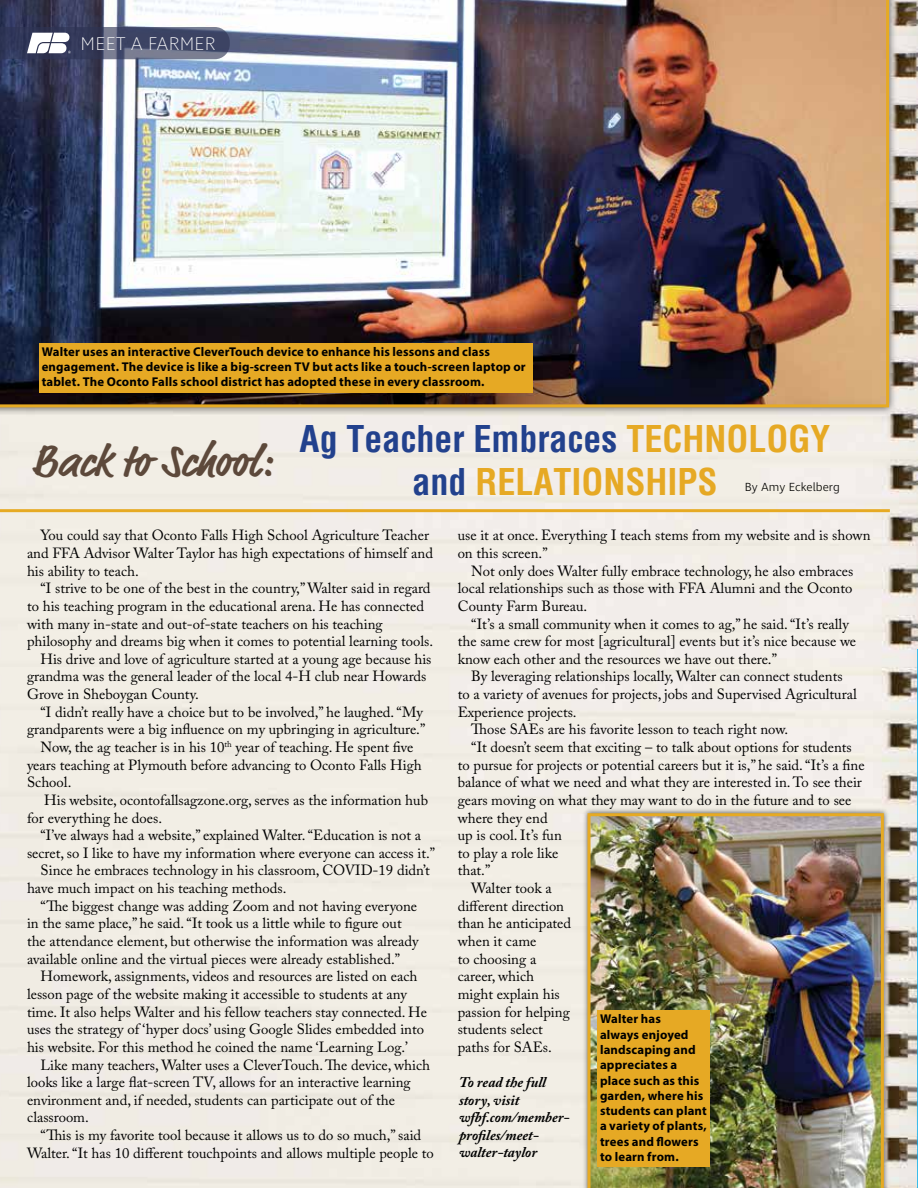
<style>
.page{position:relative;width:918px;height:1188px;background:#fff}
.page>*{position:absolute;margin:0;border:0;box-sizing:border-box;transform-origin:0 0}
.t1{font:700 45px "Market Pro";color:#5d493b}
.t2{font:700 condensed 36px/43.2px "Helvetica";color:#e6a924;text-align:center}
.t3{font:200 18.75px "Ingra";letter-spacing:.01em;color:#fff}
.t4{font:14.7px/17.7px "Adobe Caslon Pro";color:#000}
.t5{font:italic 700 14.7px/17.7px "Adobe Caslon Pro";color:#000}
.t6{font:700 12.75px/15.3px "Myriad Pro";letter-spacing:.01em;color:#000}
.t7{font:300 12px "Ingra";color:#000}
.s1{color:#22418d}
</style>
<div class="page">
<div style="left:0;top:0;width:917px;height:1188px;background:#f2eee5"></div>
<div style="left:0;top:0;width:898px;height:415px;background:#000;opacity:.6"></div>
<img style="left:0;top:0;width:889px;height:407px">
<svg style="left:917px;top:649px;width:1px;height:539px"></svg>
<svg style="left:0;top:27px;width:230px;height:32px;background:#585e78"></svg>
<hr style="left:0;top:509px;width:890px;height:3px;background:#e6aa23">
<div style="left:39px;top:343px;width:494px;height:49px;background:#e6a924"></div>
<div style="left:582px;top:807px;width:308px;height:381px;background:#000;opacity:.6"></div>
<img style="left:588px;top:813px;width:296px;height:375px">
<div style="left:597px;top:1011px;width:113px;height:156px;background:#e6a924"></div>
<p class="t3" style="left:81px;top:32px;width:137px">MEET A FARMER</p>
<p class="t6" style="left:42px;top:343px;width:486px">Walter uses an interactive CleverTouch device to enhance his lessons and class engagement. The device is like a big-screen TV but acts like a touch-screen laptop or tablet. The Oconto Falls school district has adopted these in every classroom.</p>
<h1 class="t1" style="left:32px;top:430px;width:242px">Back to School:</h1>
<h2 class="t2" style="left:300px;top:417px;width:532px"><span class="s1">Ag Teacher Embraces</span> TECHNOLOGY <span class="s1">and</span> RELATIONSHIPS</h2>
<p class="t7" style="left:745px;top:479px;width:96px">By Amy Eckelberg</p>
<p class="t4" style="left:27px;top:526px;width:407px;text-indent:13px">You could say that Oconto Falls High School Agriculture Teacher and FFA Advisor Walter Taylor has high expectations of himself and his ability to teach.</p>
<p class="t4" style="left:40px;top:579px;width:392px">“I strive to be one of the best in the country,” Walter said in regard</p>
<p class="t4" style="left:27px;top:597px;width:399px">to his teaching program in the educational arena. He has connected</p>
<p class="t4" style="left:27px;top:615px;width:357px">with many in-state and out-of-state teachers on his teaching</p>
<p class="t4" style="left:27px;top:632px;width:408px">philosophy and dreams big when it comes to potential learning tools.</p>
<p class="t4" style="left:40px;top:650px;width:393px">His drive and love of agriculture started at a young age because his</p>
<p class="t4" style="left:27px;top:668px;width:401px">grandma was the general leader of the local 4-H club near Howards</p>
<p class="t4" style="left:27px;top:685px;width:173px">Grove in Sheboygan County.</p>
<p class="t4" style="left:40px;top:703px;width:384px">“I didn’t really have a choice but to be involved,” he laughed. “My</p>
<p class="t4" style="left:27px;top:720px;width:400px">grandparents were a big influence on my upbringing in agriculture.”</p>
<p class="t4" style="left:40px;top:738px;width:375px">Now, the ag teacher is in his 10<sup>th</sup> year of teaching. He spent five</p>
<p class="t4" style="left:27px;top:756px;width:396px">years teaching at Plymouth before advancing to Oconto Falls High</p>
<p class="t4" style="left:27px;top:773px;width:46px">School.</p>
<p class="t4" style="left:44px;top:791px;width:385px">His website, ocontofallsagzone.org, serves as the information hub</p>
<p class="t4" style="left:27px;top:809px;width:137px">for everything he does.</p>
<p class="t4" style="left:40px;top:826px;width:382px">“I’ve always had a website,” explained Walter. “Education is not a</p>
<p class="t4" style="left:27px;top:844px;width:410px">secret, so I like to have my information where everyone can access it.”</p>
<p class="t4" style="left:40px;top:862px;width:391px">Since he embraces technology in his classroom, COVID-19 didn’t</p>
<p class="t4" style="left:27px;top:879px;width:261px">have much impact on his teaching methods.</p>
<p class="t4" style="left:40px;top:897px;width:378px">“The biggest change was adding Zoom and not having everyone</p>
<p class="t4" style="left:27px;top:914px;width:376px">in the same place,” he said. “It took us a little while to figure out</p>
<p class="t4" style="left:27px;top:932px;width:393px">the attendance element, but otherwise the information was already</p>
<p class="t4" style="left:27px;top:950px;width:375px">available online and the virtual pieces were already established.”</p>
<p class="t4" style="left:40px;top:967px;width:378px">Homework, assignments, videos and resources are listed on each</p>
<p class="t4" style="left:27px;top:985px;width:382px">lesson page of the website making it accessible to students at any</p>
<p class="t4" style="left:27px;top:1003px;width:402px">time. It also helps Walter and his fellow teachers stay connected. He</p>
<p class="t4" style="left:27px;top:1020px;width:399px">uses the strategy of ‘hyper docs’ using Google Slides embedded into</p>
<p class="t4" style="left:27px;top:1038px;width:383px">his website. For this method he coined the name ‘Learning Log.’</p>
<p class="t4" style="left:40px;top:1056px;width:391px">Like many teachers, Walter uses a CleverTouch. The device, which</p>
<p class="t4" style="left:27px;top:1073px;width:385px">looks like a large flat-screen TV, allows for an interactive learning</p>
<p class="t4" style="left:27px;top:1091px;width:369px">environment and, if needed, students can participate out of the</p>
<p class="t4" style="left:27px;top:1109px;width:63px">classroom.</p>
<p class="t4" style="left:40px;top:1126px;width:382px">“This is my favorite tool because it allows us to do so much,” said</p>
<p class="t4" style="left:27px;top:1144px;width:408px">Walter. “It has 10 different touchpoints and allows multiple people to</p>
<p class="t4" style="left:458px;top:526px;width:414px">use it at once. Everything I teach stems from my website and is shown on this screen.”</p>
<p class="t4" style="left:458px;top:562px;width:397px;text-align:justify;text-indent:13px">Not only does Walter fully embrace technology, he also embraces local relationships such as those with FFA Alumni and the Oconto County Farm Bureau.</p>
<p class="t4" style="left:458px;top:615px;width:400px;text-indent:13px">“It’s a small community when it comes to ag,” he said. “It’s really the same crew for most [agricultural] events but it’s nice because we know each other and the resources we have out there.”</p>
<p class="t4" style="left:471px;top:668px;width:373px">By leveraging relationships locally, Walter can connect students</p>
<p class="t4" style="left:458px;top:685px;width:401px">to a variety of avenues for projects, jobs and Supervised Agricultural</p>
<p class="t4" style="left:458px;top:703px;width:120px">Experience projects.</p>
<p class="t4" style="left:471px;top:720px;width:319px">Those SAEs are his favorite lesson to teach right now.</p>
<p class="t4" style="left:471px;top:738px;width:382px">“It doesn’t seem that exciting – to talk about options for students</p>
<p class="t4" style="left:458px;top:756px;width:408px">to pursue for projects or potential careers but it is,” he said. “It’s a fine</p>
<p class="t4" style="left:458px;top:773px;width:406px">balance of what we need and what they are interested in. To see their</p>
<p class="t4" style="left:458px;top:791px;width:395px">gears moving on what they may want to do in the future and to see</p>
<p class="t4" style="left:458px;top:809px;width:91px">where they end</p>
<p class="t4" style="left:458px;top:826px;width:106px">up is cool. It’s fun</p>
<p class="t4" style="left:458px;top:844px;width:102px">to play a role like</p>
<p class="t4" style="left:458px;top:862px;width:34px">that.”</p>
<p class="t4" style="left:471px;top:879px;width:82px">Walter took a</p>
<p class="t4" style="left:458px;top:897px;width:108px">different direction</p>
<p class="t4" style="left:458px;top:914px;width:115px">than he anticipated</p>
<p class="t4" style="left:458px;top:932px;width:80px">when it came</p>
<p class="t4" style="left:458px;top:950px;width:80px">to choosing a</p>
<p class="t4" style="left:458px;top:967px;width:78px">career, which</p>
<p class="t4" style="left:458px;top:985px;width:104px">might explain his</p>
<p class="t4" style="left:458px;top:1003px;width:114px">passion for helping</p>
<p class="t4" style="left:458px;top:1020px;width:87px">students select</p>
<p class="t4" style="left:458px;top:1038px;width:96px">paths for SAEs.</p>
<p class="t6" style="left:600px;top:1011px;width:108px">Walter has<br>always enjoyed landscaping and appreciates a place such as this garden, where his students can plant a variety of plants, trees and flowers to learn from.</p>
<p class="t5" style="left:459px;top:1073px;width:112px">To read the full story, visit wfbf.com/member&shy;profiles/meet&shy;walter-taylor</p>
</div>
